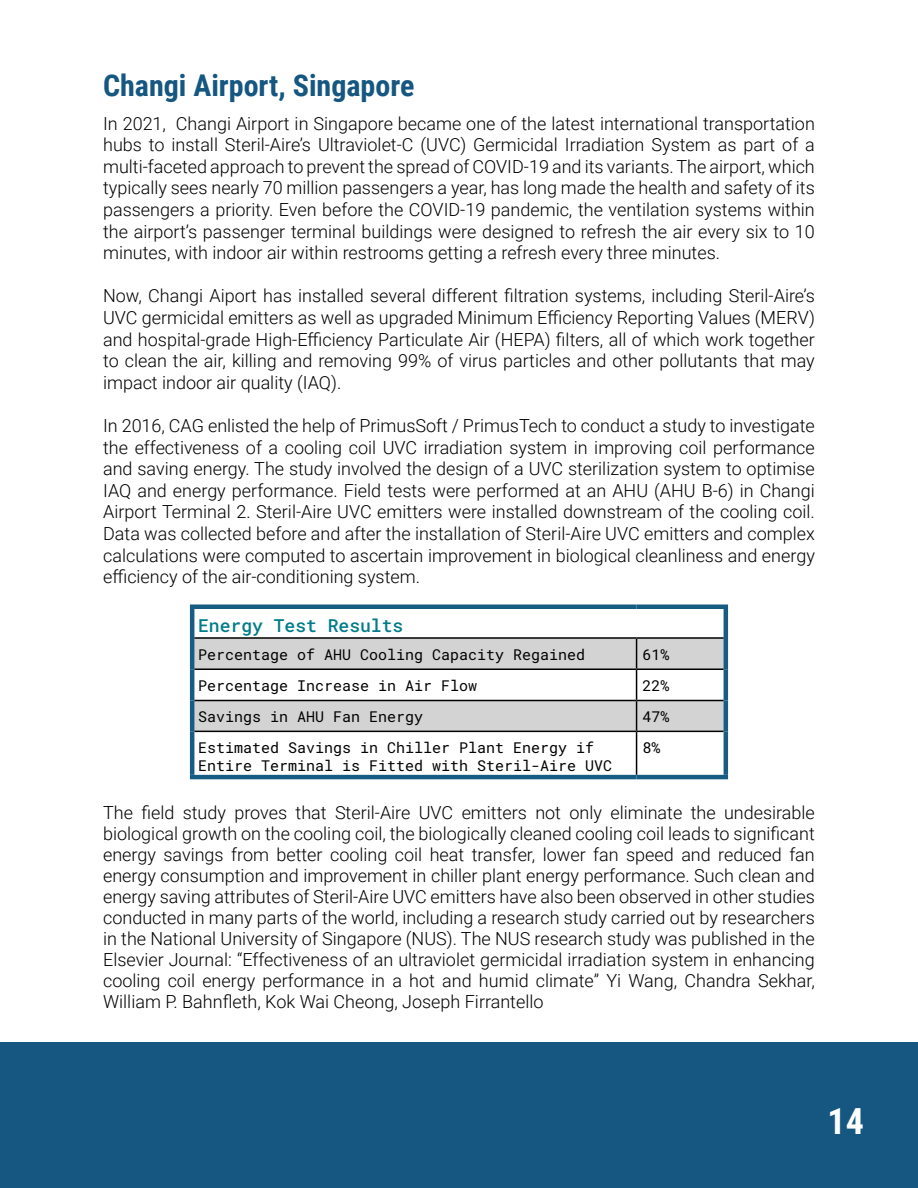
<style>
.page{position:relative;width:918px;height:1188px;background:#fff}
.page>*{position:absolute;margin:0;border:0;box-sizing:border-box;transform-origin:0 0}
.t1{font:700 36px "Roboto Condensed";color:#fff}
.t2{font:700 30px "Roboto Condensed";color:#155780}
.t3{font:300 18px/21.6px "Roboto";color:#000;text-align:justify}
.t4{font:18px "Roboto Mono";color:#007c89}
.t5{font:15px/18px "Roboto Mono";color:#000}
</style>
<div class="page">
<div style="left:0;top:1042px;width:918px;height:146px;background:#155780"></div>
<div style="left:194px;top:639px;width:530px;height:30px;background:#d3d3d3"></div>
<svg style="left:192px;top:700px;width:534px;height:31px;background:#cdcece"></svg>
<div style="left:190px;top:604px;width:447px;height:5px;background:#175d83"></div>
<hr style="left:190px;top:609px;width:4px;height:29px;background:#175d83">
<div style="left:637px;top:604px;width:91px;height:5px;background:#175d83"></div>
<hr style="left:724px;top:609px;width:4px;height:29px;background:#175d83">
<hr style="left:190px;top:638px;width:4px;height:31px;background:#175d83">
<hr style="left:724px;top:638px;width:4px;height:31px;background:#175d83">
<hr style="left:190px;top:669px;width:4px;height:31px;background:#175d83">
<hr style="left:724px;top:669px;width:4px;height:31px;background:#175d83">
<hr style="left:190px;top:701px;width:4px;height:30px;background:#175d83">
<hr style="left:724px;top:701px;width:4px;height:30px;background:#175d83">
<hr style="left:194px;top:637px;width:443px;height:2px;background:#000">
<hr style="left:637px;top:637px;width:87px;height:2px;background:#000">
<hr style="left:636px;top:639px;width:1px;height:30px;background:#000">
<hr style="left:194px;top:669px;width:443px;height:1px;background:#000">
<hr style="left:637px;top:669px;width:87px;height:1px;background:#000">
<hr style="left:636px;top:670px;width:1px;height:30px;background:#000">
<hr style="left:194px;top:700px;width:443px;height:1px;background:#000">
<hr style="left:637px;top:700px;width:87px;height:1px;background:#000">
<hr style="left:636px;top:701px;width:1px;height:30px;background:#000">
<hr style="left:194px;top:731px;width:443px;height:1px;background:#000">
<hr style="left:637px;top:731px;width:87px;height:1px;background:#000">
<hr style="left:636px;top:732px;width:1px;height:43px;background:#000">
<hr style="left:190px;top:731px;width:4px;height:44px;background:#175d83">
<hr style="left:724px;top:731px;width:4px;height:44px;background:#175d83">
<hr style="left:190px;top:775px;width:447px;height:4px;background:#175d83">
<hr style="left:637px;top:775px;width:91px;height:4px;background:#175d83">
<h2 class="t2" style="left:103px;top:64px;width:313px">Changi Airport, Singapore</h2>
<p class="t3" style="left:103px;top:112px;width:713px">In 2021, Changi Airport in Singapore became one of the latest international transportation hubs to install Steril-Aire’s Ultraviolet-C (UVC) Germicidal Irradiation System as part of a multi-faceted approach to prevent the spread of COVID-19 and its variants. The airport, which typically sees nearly 70 million passengers a year, has long made the health and safety of its passengers a priority. Even before the COVID-19 pandemic, the ventilation systems within the airport’s passenger terminal buildings were designed to refresh the air every six to 10 minutes, with indoor air within restrooms getting a refresh every three minutes.</p>
<p class="t3" style="left:103px;top:285px;width:713px">Now, Changi Aiport has installed several different filtration systems, including Steril-Aire’s UVC germicidal emitters as well as upgraded Minimum Efficiency Reporting Values (MERV) and hospital-grade High-Efficiency Particulate Air (HEPA) filters, all of which work together to clean the air, killing and removing 99% of virus particles and other pollutants that may impact indoor air quality (IAQ).</p>
<p class="t3" style="left:103px;top:414px;width:713px">In 2016, CAG enlisted the help of PrimusSoft / PrimusTech to conduct a study to investigate the effectiveness of a cooling coil UVC irradiation system in improving coil performance and saving energy. The study involved the design of a UVC sterilization system to optimise IAQ and energy performance. Field tests were performed at an AHU (AHU B-6) in Changi Airport Terminal 2. Steril-Aire UVC emitters were installed downstream of the cooling coil.<br>Data was collected before and after the installation of Steril-Aire UVC emitters and complex calculations were computed to ascertain improvement in biological cleanliness and energy efficiency of the air-conditioning system.</p>
<p class="t4" style="left:198px;top:613px;width:207px">Energy Test Results</p>
<p class="t5" style="left:198px;top:645px;width:389px">Percentage of AHU Cooling Capacity Regained</p>
<p class="t5" style="left:643px;top:645px;width:28px">61%</p>
<p class="t5" style="left:198px;top:676px;width:281px">Percentage Increase in Air Flow</p>
<p class="t5" style="left:643px;top:676px;width:28px">22%</p>
<p class="t5" style="left:198px;top:707px;width:227px">Savings in AHU Fan Energy</p>
<p class="t5" style="left:643px;top:707px;width:28px">47%</p>
<p class="t5" style="left:198px;top:738px;width:416px">Estimated Savings in Chiller Plant Energy if<br>Entire Terminal is Fitted with Steril-Aire UVC</p>
<p class="t5" style="left:643px;top:738px;width:19px">8%</p>
<p class="t3" style="left:103px;top:801px;width:713px;line-height:21px">The field study proves that Steril-Aire UVC emitters not only eliminate the undesirable biological growth on the cooling coil, the biologically cleaned cooling coil leads to significant energy savings from better cooling coil heat transfer, lower fan speed and reduced fan energy consumption and improvement in chiller plant energy performance. Such clean and energy saving attributes of Steril-Aire UVC emitters have also been observed in other studies conducted in many parts of the world, including a research study carried out by researchers in the National University of Singapore (NUS). The NUS research study was published in the Elsevier Journal: “Effectiveness of an ultraviolet germicidal irradiation system in enhancing cooling coil energy performance in a hot and humid climate” Yi Wang, Chandra Sekhar, William P. Bahnfleth, Kok Wai Cheong, Joseph Firrantello</p>
<h1 class="t1" style="left:828px;top:1096px;width:38px">14</h1>
</div>
